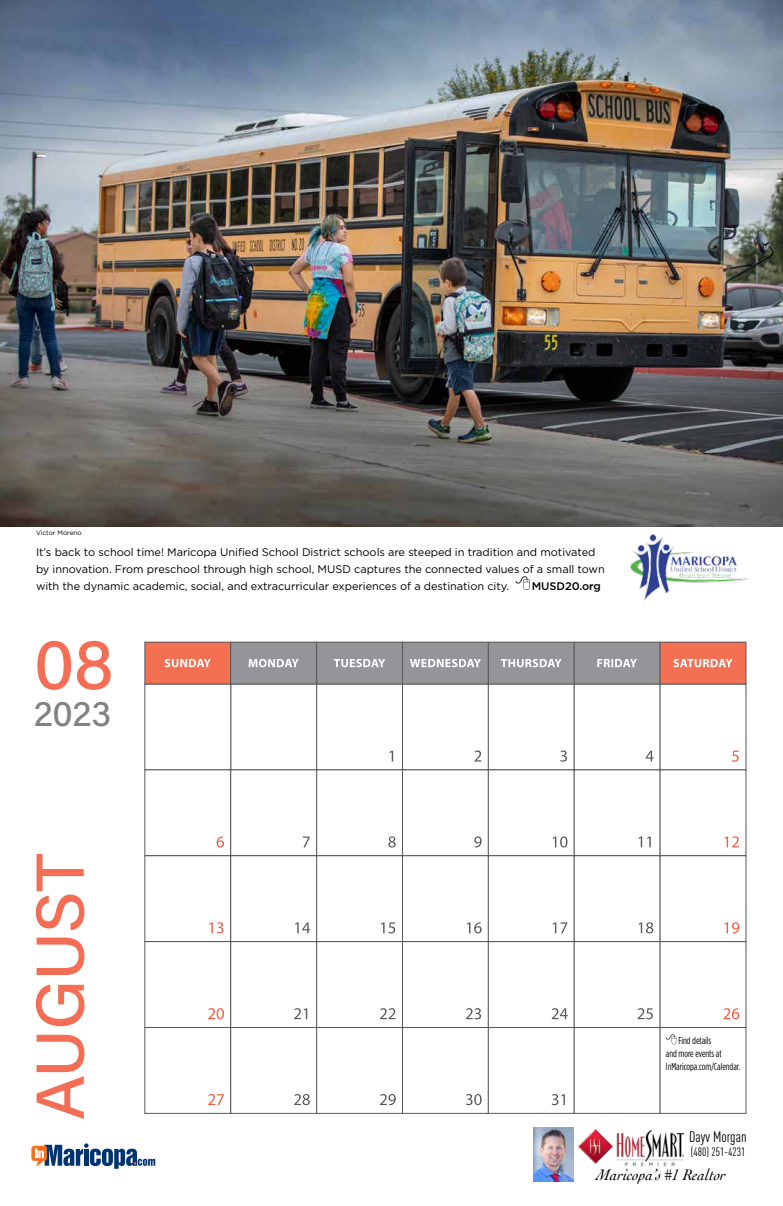
<style>
.page{position:relative;width:783px;height:1206px;background:#fff}
.page>*{position:absolute;margin:0;border:0;box-sizing:border-box;transform-origin:0 0}
.t1{font:500 72px "Acumin Pro";color:#f36e54}
.t2{font:500 68px "Acumin Pro";letter-spacing:-.01em;color:#f36e54}
.t3{font:500 36px "Acumin Pro";color:#818285}
.t4{font:italic 16px "Cochin";color:#000}
.t5{font:15px "DIN Cond";color:#000}
.t6{font:12px "DIN Cond";color:#000}
.t7{font:11px/17px "Gotham";letter-spacing:-.005em;color:#000}
.t8{font:500 11px "Gotham";letter-spacing:-.005em;color:#000}
.t9{font:10px/13px "Gotham Condensed";color:#000}
.t10{font:6.5px "Gotham";color:#000}
</style>
<div class="page">
<div style="left:316px;top:684px;width:87px;height:86px;border:1px solid #58595b"></div>
<div style="left:230px;top:684px;width:87px;height:86px;border:1px solid #58595b"></div>
<div style="left:145px;top:684px;width:86px;height:86px;border:1px solid #58595b"></div>
<div style="left:316px;top:855px;width:87px;height:87px;border:1px solid #58595b"></div>
<div style="left:316px;top:941px;width:87px;height:87px;border:1px solid #58595b"></div>
<div style="left:316px;top:1027px;width:87px;height:87px;border:1px solid #58595b"></div>
<div style="left:402px;top:684px;width:87px;height:86px;border:1px solid #58595b"></div>
<div style="left:402px;top:770px;width:87px;height:86px;border:1px solid #58595b"></div>
<div style="left:402px;top:855px;width:87px;height:87px;border:1px solid #58595b"></div>
<div style="left:402px;top:941px;width:87px;height:87px;border:1px solid #58595b"></div>
<div style="left:402px;top:1027px;width:87px;height:87px;border:1px solid #58595b"></div>
<div style="left:488px;top:684px;width:87px;height:86px;border:1px solid #58595b"></div>
<div style="left:488px;top:770px;width:87px;height:86px;border:1px solid #58595b"></div>
<div style="left:488px;top:855px;width:87px;height:87px;border:1px solid #58595b"></div>
<div style="left:488px;top:941px;width:87px;height:87px;border:1px solid #58595b"></div>
<div style="left:488px;top:1027px;width:87px;height:87px;border:1px solid #58595b"></div>
<div style="left:574px;top:1027px;width:86px;height:87px;border:1px solid #58595b"></div>
<div style="left:574px;top:684px;width:86px;height:86px;border:1px solid #58595b"></div>
<div style="left:574px;top:855px;width:86px;height:87px;border:1px solid #58595b"></div>
<div style="left:574px;top:941px;width:86px;height:87px;border:1px solid #58595b"></div>
<div style="left:660px;top:684px;width:86px;height:86px;border:1px solid #58595b"></div>
<div style="left:660px;top:941px;width:86px;height:87px;border:1px solid #58595b"></div>
<div style="left:145px;top:855px;width:86px;height:87px;border:1px solid #58595b"></div>
<div style="left:145px;top:941px;width:86px;height:87px;border:1px solid #58595b"></div>
<div style="left:145px;top:1027px;width:86px;height:87px;border:1px solid #58595b"></div>
<div style="left:230px;top:770px;width:87px;height:86px;border:1px solid #58595b"></div>
<div style="left:230px;top:855px;width:87px;height:87px;border:1px solid #58595b"></div>
<div style="left:230px;top:941px;width:87px;height:87px;border:1px solid #58595b"></div>
<div style="left:230px;top:1027px;width:87px;height:87px;border:1px solid #58595b"></div>
<svg style="left:390px;top:751px;width:3px;height:11px"></svg>
<svg style="left:388px;top:836px;width:8px;height:12px"></svg>
<svg style="left:381px;top:922px;width:14px;height:11px"></svg>
<svg style="left:380px;top:1008px;width:15px;height:11px"></svg>
<svg style="left:380px;top:1094px;width:16px;height:11px"></svg>
<svg style="left:474px;top:751px;width:7px;height:11px"></svg>
<svg style="left:474px;top:836px;width:8px;height:12px"></svg>
<svg style="left:467px;top:922px;width:15px;height:11px"></svg>
<svg style="left:466px;top:1008px;width:15px;height:11px"></svg>
<svg style="left:466px;top:1094px;width:16px;height:11px"></svg>
<svg style="left:560px;top:751px;width:7px;height:11px"></svg>
<svg style="left:553px;top:836px;width:14px;height:12px"></svg>
<svg style="left:553px;top:922px;width:14px;height:11px"></svg>
<svg style="left:552px;top:1008px;width:16px;height:11px"></svg>
<svg style="left:552px;top:1094px;width:13px;height:11px"></svg>
<svg style="left:646px;top:751px;width:8px;height:11px"></svg>
<svg style="left:639px;top:837px;width:12px;height:10px"></svg>
<svg style="left:639px;top:922px;width:14px;height:11px"></svg>
<svg style="left:638px;top:1008px;width:15px;height:11px"></svg>
<svg style="left:732px;top:751px;width:7px;height:11px"></svg>
<svg style="left:724px;top:836px;width:15px;height:11px"></svg>
<svg style="left:724px;top:922px;width:15px;height:11px"></svg>
<svg style="left:723px;top:1008px;width:16px;height:11px"></svg>
<svg style="left:217px;top:836px;width:7px;height:12px"></svg>
<svg style="left:209px;top:922px;width:15px;height:11px"></svg>
<svg style="left:208px;top:1008px;width:16px;height:11px"></svg>
<svg style="left:208px;top:1094px;width:16px;height:11px"></svg>
<svg style="left:303px;top:837px;width:7px;height:10px"></svg>
<svg style="left:295px;top:922px;width:15px;height:11px"></svg>
<svg style="left:294px;top:1008px;width:13px;height:11px"></svg>
<svg style="left:294px;top:1094px;width:16px;height:11px"></svg>
<div style="left:145px;top:642px;width:86px;height:42px;background:#f37053"></div>
<div style="left:145px;top:642px;width:86px;height:42px;border:1px solid #58595b"></div>
<div style="left:231px;top:642px;width:86px;height:42px;background:#939598"></div>
<div style="left:230px;top:642px;width:87px;height:42px;border:1px solid #58595b"></div>
<div style="left:317px;top:642px;width:85px;height:42px;background:#939598"></div>
<div style="left:316px;top:642px;width:87px;height:42px;border:1px solid #58595b"></div>
<div style="left:402px;top:642px;width:86px;height:42px;background:#939598"></div>
<div style="left:402px;top:642px;width:87px;height:42px;border:1px solid #58595b"></div>
<div style="left:488px;top:642px;width:86px;height:42px;background:#939598"></div>
<div style="left:488px;top:642px;width:87px;height:42px;border:1px solid #58595b"></div>
<div style="left:574px;top:642px;width:86px;height:42px;background:#939598"></div>
<div style="left:574px;top:642px;width:86px;height:42px;border:1px solid #58595b"></div>
<div style="left:660px;top:642px;width:86px;height:42px;background:#f37053"></div>
<div style="left:660px;top:642px;width:86px;height:42px;border:1px solid #58595b"></div>
<svg style="left:165px;top:659px;width:46px;height:8px"></svg>
<svg style="left:249px;top:659px;width:50px;height:8px"></svg>
<svg style="left:334px;top:659px;width:51px;height:8px"></svg>
<svg style="left:410px;top:659px;width:71px;height:8px"></svg>
<svg style="left:501px;top:659px;width:61px;height:8px"></svg>
<svg style="left:597px;top:659px;width:40px;height:8px"></svg>
<svg style="left:674px;top:659px;width:59px;height:8px"></svg>
<img style="left:0;top:0;width:783px;height:526px">
<svg style="left:516px;top:576px;width:14px;height:14px"></svg>
<svg style="left:32px;top:1143px;width:123px;height:26px"></svg>
<svg style="left:666px;top:1034px;width:10px;height:10px"></svg>
<img style="left:630px;top:534px;width:117px;height:67px">
<img style="left:579px;top:1129px;width:104px;height:38px">
<img style="left:534px;top:1127px;width:40px;height:54px">
<p class="t10" style="left:36px;top:529px;width:47px">Victor Moreno</p>
<p class="t7" style="left:36px;top:543px;width:570px">It’s back to school time! Maricopa Unified School District schools are steeped in tradition and motivated by innovation. From preschool through high school, MUSD captures the connected values of a small town with the dynamic academic, social, and extracurricular experiences of a destination city.</p>
<p class="t8" style="left:532px;top:579px;width:71px">MUSD20.org</p>
<h1 class="t1" style="left:34px;top:614px;width:82px">08</h1>
<h3 class="t3" style="left:34px;top:688px;width:79px">2023</h3>
<h2 class="t2" style="left:13px;top:1120px;width:268px;rotate:-90deg">AUGUST</h2>
<p class="t9" style="left:666px;top:1034px;width:76px;text-indent:12px">Find details<br>and more events at<br>InMaricopa.com/Calendar.</p>
<h3 class="t5" style="left:689px;top:1128px;width:59px">Dayv Morgan</h3>
<p class="t6" style="left:691px;top:1145px;width:56px">(480) 251-4231</p>
<h3 class="t4" style="left:597px;top:1164px;width:131px">Maricopa’s #1 Realtor</h3>
</div>
